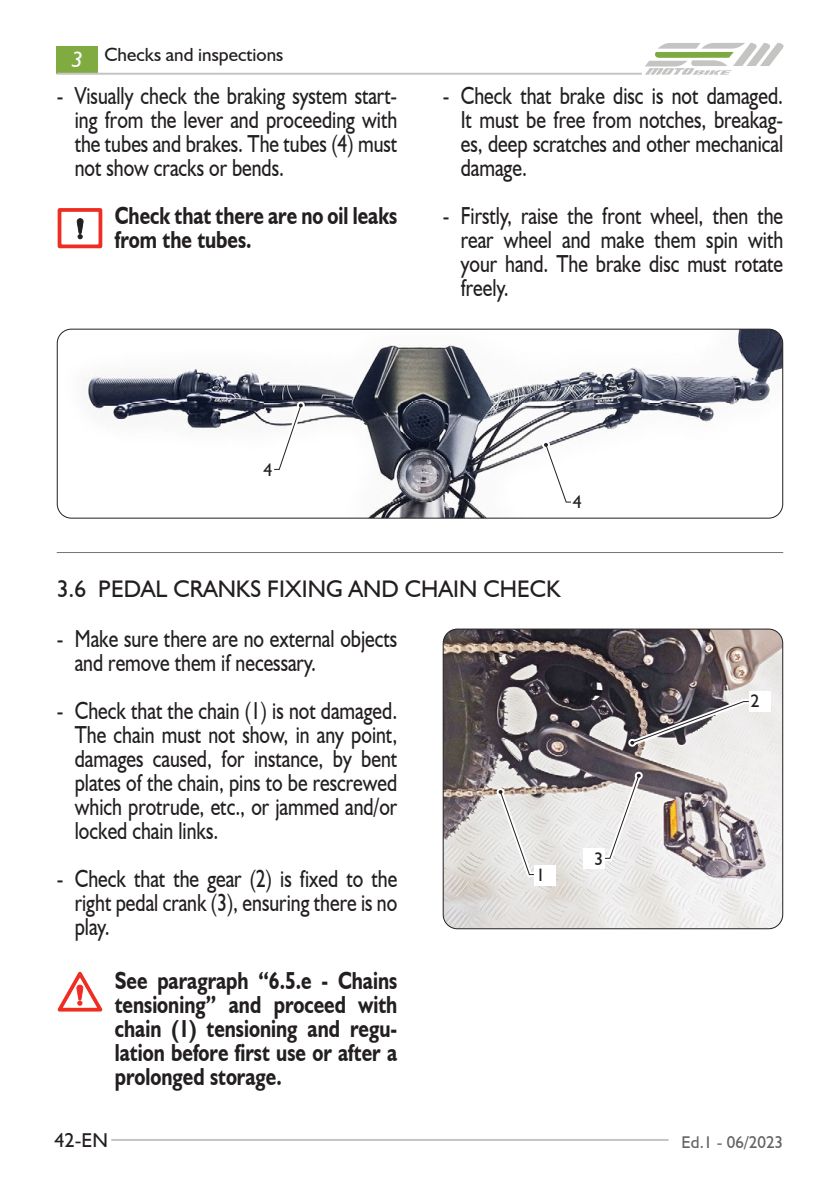
<style>
.page{position:relative;width:840px;height:1191px;background:#fff}
.page>*{position:absolute;margin:0;border:0;box-sizing:border-box;transform-origin:0 0}
.t1{font:24.6px/24px "Humanist 521 BT";color:#231f20;text-align:justify;scale:.8 1}
.t2{font:700 24.6px/24px "Humanist 521 BT";color:#231f20;scale:.8 1}
.t3{font:24px "Humanist 521 BT";color:#231f20}
.t4{font:italic 22px "Humanist 521 BT";color:#fff}
.t5{font:20px "Humanist 521 BT";color:#231f20}
.t6{font:19px "Humanist 521 BT";color:#231f20}
.t7{font:18px "Humanist 521 BT";color:#231f20}
.t8{font:17px "Humanist 521 BT";color:#636366}
</style>
<div class="page">
<div style="left:57px;top:46px;width:41px;height:28px;background:#7fab41"></div>
<hr style="left:57px;top:73px;width:584px;height:2px;background:#c4c5c3">
<hr style="left:111px;top:1139px;width:557px;height:2px;background:#c4c5c3">
<svg style="left:645px;top:43px;width:139px;height:32px"></svg>
<img style="left:444px;top:629px;width:338px;height:299px">
<div style="left:442px;top:628px;width:340px;height:301px;border:1px solid #231f20;border-radius:14px"></div>
<hr style="left:57px;top:552px;width:725px;height:1px;background:#6c7974">
<img style="left:57px;top:329px;width:725px;height:189px">
<div style="left:57px;top:329px;width:725px;height:189px;border:1px solid #231f20;border-radius:14px"></div>
<svg style="left:599px;top:769px;width:45px;height:94px"></svg>
<div style="left:582px;top:848px;width:22px;height:21px;background:#fff"></div>
<div style="left:748px;top:691px;width:22px;height:20px;background:#fff"></div>
<svg style="left:539px;top:438px;width:37px;height:69px"></svg>
<div style="left:571px;top:492px;width:21px;height:20px;background:#fff"></div>
<svg style="left:269px;top:399px;width:38px;height:75px"></svg>
<div style="left:252px;top:460px;width:22px;height:20px;background:#fff"></div>
<div style="left:534px;top:865px;width:22px;height:20px;background:#fff"></div>
<svg style="left:625px;top:696px;width:128px;height:53px"></svg>
<div style="left:58px;top:208px;width:44px;height:40px;border:4px solid #ee2d23"></div>
<svg style="left:77px;top:218px;width:6px;height:21px"></svg>
<svg style="left:57px;top:971px;width:46px;height:41px"></svg>
<svg style="left:494px;top:785px;width:47px;height:96px"></svg>
<p class="t4" style="left:72px;top:46px;width:13px">3</p>
<p class="t6" style="left:104px;top:43px;width:180px">Checks and inspections</p>
<p class="t1" style="left:75px;top:83px;width:404px;text-indent:-18px">- Visually check the braking system start&shy;ing from the lever and proceeding with the tubes and brakes. The tubes (4) must not show cracks or bends.</p>
<p class="t2" style="left:115px;top:203px;width:354px">Check that there are no oil leaks from the tubes.</p>
<p class="t1" style="left:460px;top:83px;width:404px;text-indent:-18px">- Check that brake disc is not damaged.<br>It must be free from notches, breakag&shy;es, deep scratches and other mechanical damage.</p>
<p class="t1" style="left:460px;top:203px;width:404px;text-indent:-18px">- Firstly, raise the front wheel, then the rear wheel and make them spin with your hand. The brake disc must rotate freely.</p>
<p class="t7" style="left:263px;top:458px;width:11px">4</p>
<p class="t7" style="left:572px;top:491px;width:11px">4</p>
<p class="t3" style="left:57px;top:574px;width:505px">3.6 PEDAL CRANKS FIXING AND CHAIN CHECK</p>
<p class="t1" style="left:75px;top:626px;width:404px;text-indent:-18px">- Make sure there are no external objects and remove them if necessary.</p>
<p class="t1" style="left:75px;top:698px;width:404px;text-indent:-18px">- Check that the chain (1) is not damaged.<br>The chain must not show, in any point, damages caused, for instance, by bent plates of the chain, pins to be rescrewed which protrude, etc., or jammed and/or locked chain links.</p>
<p class="t1" style="left:75px;top:866px;width:404px;text-indent:-18px">- Check that the gear (2) is fixed to the right pedal crank (3), ensuring there is no play.</p>
<p class="t2" style="left:115px;top:968px;width:354px;text-align:justify">See paragraph “6.5.e - Chains tensioning” and proceed with chain (1) tensioning and regu&shy;lation before first use or after a prolonged storage.</p>
<p class="t5" style="left:54px;top:1127px;width:55px">42-EN</p>
<p class="t7" style="left:593px;top:847px;width:11px">3</p>
<p class="t7" style="left:750px;top:690px;width:11px">2</p>
<p class="t8" style="left:681px;top:1132px;width:103px">Ed.1 - 06/2023</p>
</div>
